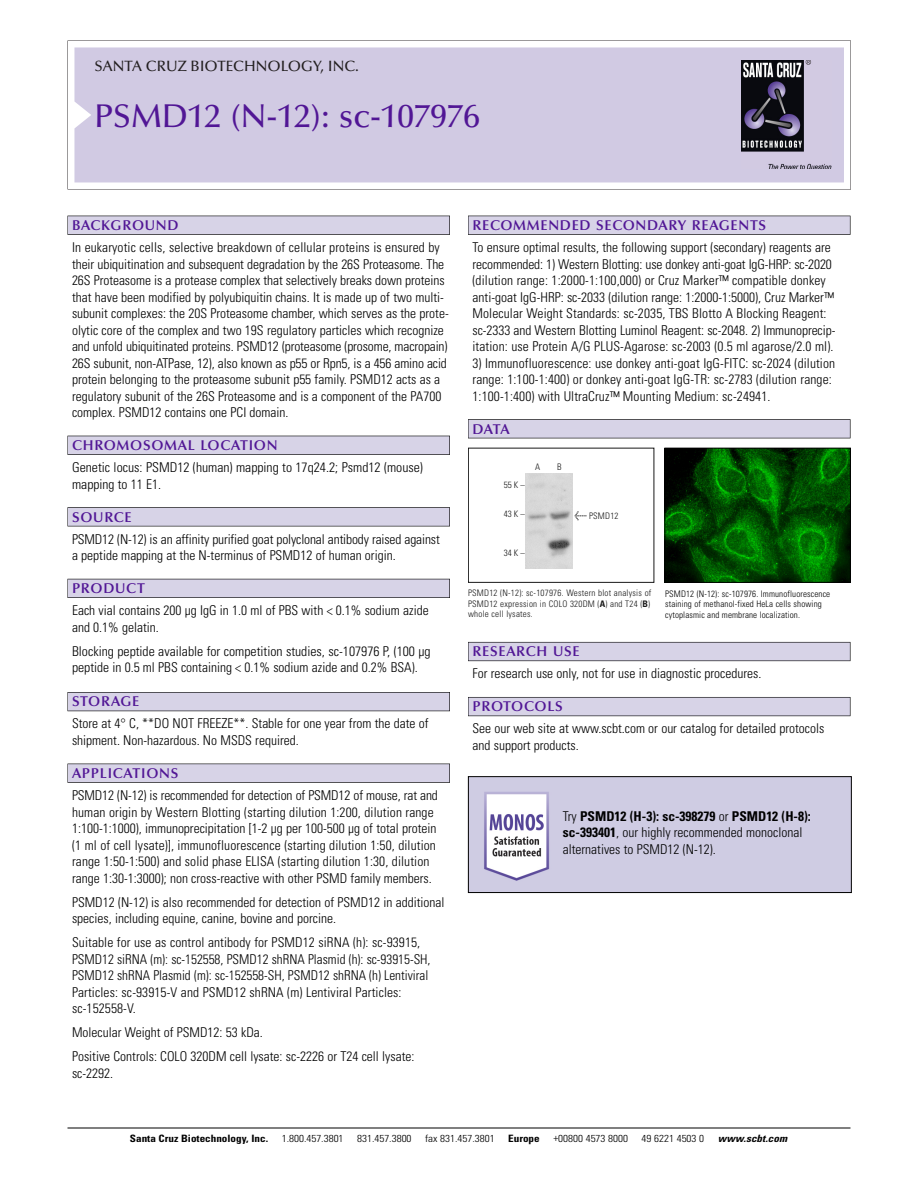
<style>
.page{position:relative;width:918px;height:1188px;background:#fff}
.page>*{position:absolute;margin:0;border:0;box-sizing:border-box;transform-origin:0 0}
.t1{font:500 33px "Optima";color:#511695}
.t2{font:500 15px "Optima";color:#231f20}
.t3{font:600 14.25px "Optima";letter-spacing:.05em;color:#511695}
.t4{font:300 condensed 13.5px/16.5px "Univers";color:#000}
.t5{font:300 condensed 10.2px "Univers";color:#000;scale:1.1 1}
.t6{font:700 condensed 10.2px "Univers";color:#000;scale:1.1 1}
.t7{font:italic 700 condensed 10.2px "Univers";letter-spacing:.005em;color:#000;scale:1.1 1}
.t8{font:9px/10.5px "Univers Condensed Light+AQRCNI";letter-spacing:.025em;color:#191919}
.t9{font:300 condensed 9px/10.5px "Univers";letter-spacing:.015em;color:#000}
.s1{font-family:"Meta Plus Book Roman+KSVLEQ";font-size:10.5px}
.s2{font-family:"Univers Condensed Bold+GXNGNQ"}
.s3{font-weight:700}
</style>
<div class="page">
<svg style="left:68px;top:40px;width:783px;height:149px"></svg>
<div style="left:74px;top:47px;width:770px;height:135px;background:#d1cae3"></div>
<img style="left:741px;top:60px;width:90px;height:108px">
<div style="left:68px;top:216px;width:382px;height:19px;background:#525155"></div>
<div style="left:68px;top:216px;width:381px;height:18px;background:#d7d3e7"></div>
<div style="left:68px;top:436px;width:382px;height:19px;background:#515055"></div>
<div style="left:68px;top:436px;width:381px;height:18px;background:#d7d3e7"></div>
<div style="left:68px;top:507px;width:382px;height:19px;background:#545357"></div>
<div style="left:68px;top:508px;width:381px;height:18px;background:#d7d3e7"></div>
<div style="left:68px;top:579px;width:382px;height:19px;background:#54535a"></div>
<div style="left:68px;top:579px;width:381px;height:18px;background:#d7d3e7"></div>
<div style="left:68px;top:692px;width:382px;height:19px;background:#535259"></div>
<div style="left:68px;top:693px;width:381px;height:18px;background:#d7d3e7"></div>
<div style="left:68px;top:764px;width:382px;height:19px;background:#545356"></div>
<div style="left:68px;top:764px;width:381px;height:18px;background:#d7d3e7"></div>
<div style="left:468px;top:216px;width:382px;height:19px;background:#525155"></div>
<div style="left:468px;top:216px;width:382px;height:18px;background:#d7d3e7"></div>
<div style="left:468px;top:419px;width:382px;height:19px;background:#525155"></div>
<div style="left:468px;top:420px;width:382px;height:18px;background:#d7d3e7"></div>
<div style="left:468px;top:642px;width:382px;height:19px;background:#66646d"></div>
<div style="left:468px;top:643px;width:382px;height:18px;background:#d7d3e7"></div>
<div style="left:468px;top:697px;width:382px;height:19px;background:#5b5961"></div>
<div style="left:468px;top:698px;width:382px;height:18px;background:#d7d3e7"></div>
<hr style="left:68px;top:1128px;width:782px;height:1px;background:#000">
<div style="left:468px;top:448px;width:186px;height:135px;border:1px solid #191919"></div>
<img style="left:526px;top:473px;width:46px;height:95px">
<img style="left:666px;top:450px;width:183px;height:131px">
<div style="left:664px;top:448px;width:187px;height:135px;border:1px solid #000"></div>
<img style="left:470px;top:778px;width:380px;height:113px">
<div style="left:468px;top:776px;width:384px;height:117px;border:1px solid #000"></div>
<p class="t2" style="left:94px;top:61px;width:266px">SANTA CRUZ BIOTECHNOLOGY, INC.</p>
<h1 class="t1" style="left:94px;top:103px;width:387px">PSMD12 (N-12): sc-107976</h1>
<p class="t3" style="left:72px;top:219px;width:108px">BACKGROUND</p>
<p class="t4" style="left:72px;top:240px;width:378px">In eukaryotic cells, selective breakdown of cellular proteins is ensured by their ubiquitination and subsequent degradation by the 26S Proteasome. The 26S Proteasome is a protease complex that selectively breaks down proteins that have been modified by polyubiquitin chains. It is made up of two multi&shy;subunit complexes: the 20S Proteasome chamber, which serves as the prote&shy;olytic core of the complex and two 19S regulatory particles which recognize and unfold ubiquitinated proteins. PSMD12 (proteasome (prosome, macropain)<br>26S subunit, non-ATPase, 12), also known as p55 or Rpn5, is a 456 amino acid protein belonging to the proteasome subunit p55 family. PSMD12 acts as a regulatory subunit of the 26S Proteasome and is a component of the PA700 complex. PSMD12 contains one PCI domain.</p>
<p class="t3" style="left:72px;top:440px;width:207px">CHROMOSOMAL LOCATION</p>
<p class="t4" style="left:72px;top:460px;width:353px">Genetic locus: PSMD12 (human) mapping to 17q24.2; Psmd12 (mouse) mapping to 11 E1.</p>
<p class="t3" style="left:72px;top:511px;width:61px">SOURCE</p>
<p class="t4" style="left:72px;top:532px;width:369px">PSMD12 (N-12) is an affinity purified goat polyclonal antibody raised against a peptide mapping at the N-terminus of PSMD12 of human origin.</p>
<p class="t3" style="left:72px;top:583px;width:74px">PRODUCT</p>
<p class="t4" style="left:72px;top:603px;width:358px">Each vial contains 200 µg IgG in 1.0 ml of PBS with &lt; 0.1% sodium azide and 0.1% gelatin.</p>
<p class="t4" style="left:72px;top:644px;width:360px">Blocking peptide available for competition studies, sc-107976 P, (100 µg peptide in 0.5 ml PBS containing &lt; 0.1% sodium azide and 0.2% BSA).</p>
<p class="t3" style="left:72px;top:696px;width:69px">STORAGE</p>
<p class="t4" style="left:72px;top:717px;width:358px">Store at 4° C, **DO NOT FREEZE**. Stable for one year from the date of shipment. Non-hazardous. No MSDS required.</p>
<p class="t3" style="left:72px;top:767px;width:108px">APPLICATIONS</p>
<p class="t4" style="left:72px;top:788px;width:367px">PSMD12 (N-12) is recommended for detection of PSMD12 of mouse, rat and human origin by Western Blotting (starting dilution 1:200, dilution range 1:100-1:1000), immunoprecipitation [1-2 µg per 100-500 µg of total protein (1 ml of cell lysate)], immunofluorescence (starting dilution 1:50, dilution range 1:50-1:500) and solid phase ELISA (starting dilution 1:30, dilution range 1:30-1:3000); non cross-reactive with other PSMD family members.</p>
<p class="t4" style="left:72px;top:895px;width:374px">PSMD12 (N-12) is also recommended for detection of PSMD12 in additional species, including equine, canine, bovine and porcine.</p>
<p class="t4" style="left:72px;top:935px;width:360px">Suitable for use as control antibody for PSMD12 siRNA (h): sc-93915, PSMD12 siRNA (m): sc-152558, PSMD12 shRNA Plasmid (h): sc-93915-SH, PSMD12 shRNA Plasmid (m): sc-152558-SH, PSMD12 shRNA (h) Lentiviral Particles: sc-93915-V and PSMD12 shRNA (m) Lentiviral Particles: sc-152558-V.</p>
<p class="t4" style="left:72px;top:1021px;width:344px;line-height:24px">Molecular Weight of PSMD12: 53 kDa.<br>Positive Controls: COLO 320DM cell lysate: sc-2226 or T24 cell lysate:</p>
<p class="t4" style="left:72px;top:1066px;width:43px">sc-2292.</p>
<p class="t3" style="left:473px;top:219px;width:295px">RECOMMENDED SECONDARY REAGENTS</p>
<p class="t4" style="left:473px;top:240px;width:364px">To ensure optimal results, the following support (secondary) reagents are recommended: 1) Western Blotting: use donkey anti-goat IgG-HRP: sc-2020 (dilution range: 1:2000-1:100,000) or Cruz Marker™ compatible donkey anti-goat IgG-HRP: sc-2033 (dilution range: 1:2000-1:5000), Cruz Marker™ Molecular Weight Standards: sc-2035, TBS Blotto A Blocking Reagent: sc-2333 and Western Blotting Luminol Reagent: sc-2048. 2) Immunoprecip&shy;itation: use Protein A/G PLUS-Agarose: sc-2003 (0.5 ml agarose/2.0 ml).</p>
<p class="t4" style="left:473px;top:356px;width:364px">3) Immunofluorescence: use donkey anti-goat IgG-FITC: sc-2024 (dilution range: 1:100-1:400) or donkey anti-goat IgG-TR: sc-2783 (dilution range:<br>1:100-1:400) with UltraCruz™ Mounting Medium: sc-24941.</p>
<p class="t3" style="left:473px;top:423px;width:39px">DATA</p>
<p class="t8" style="left:504px;top:481px;width:22px">55K–</p>
<p class="t8" style="left:504px;top:509px;width:22px">43K–</p>
<p class="t8" style="left:504px;top:548px;width:22px">34K–</p>
<p class="t8" style="left:535px;top:462px;width:7px">A</p>
<p class="t8" style="left:557px;top:462px;width:6px">B</p>
<p class="t8" style="left:574px;top:512px;width:46px"><span class="s1">&lt;</span> PSMD12</p>
<p class="t8" style="left:468px;top:589px;width:185px">PSMD12 (N-12): sc-107976. Western blot analysis of<br>PSMD12 expression in COLO 320DM (<span class="s2">A</span>) and T24 (<span class="s2">B</span>) whole cell lysates.</p>
<p class="t9" style="left:665px;top:589px;width:167px">PSMD12 (N-12): sc-107976. Immunofluorescence staining of methanol-fixed HeLa cells showing cytoplasmic and membrane localization.</p>
<p class="t3" style="left:473px;top:646px;width:109px">RESEARCH USE</p>
<p class="t4" style="left:473px;top:667px;width:290px">For research use only, not for use in diagnostic procedures.</p>
<p class="t3" style="left:473px;top:701px;width:92px">PROTOCOLS</p>
<p class="t4" style="left:473px;top:722px;width:353px">See our web site at www.scbt.com or our catalog for detailed protocols and support products.</p>
<p class="t4" style="left:563px;top:809px;width:249px">Try <span class="s3">PSMD12 (H-3): sc-398279</span> or <span class="s3">PSMD12 (H-8): sc-393401</span>, our highly recommended monoclonal alternatives to PSMD12 (N-12).</p>
<p class="t6" style="left:130px;top:1135px;width:127px">Santa Cruz Biotechnology, Inc.</p>
<p class="t5" style="left:282px;top:1135px;width:58px">1.800.457.3801</p>
<p class="t5" style="left:357px;top:1135px;width:51px">831.457.3800</p>
<p class="t5" style="left:425px;top:1135px;width:65px">fax 831.457.3801</p>
<p class="t6" style="left:508px;top:1135px;width:30px">Europe</p>
<p class="t5" style="left:553px;top:1135px;width:69px">+00800 4573 8000</p>
<p class="t5" style="left:642px;top:1135px;width:58px">49 6221 4503 0</p>
<p class="t7" style="left:718px;top:1135px;width:64px">www.scbt.com</p>
</div>
